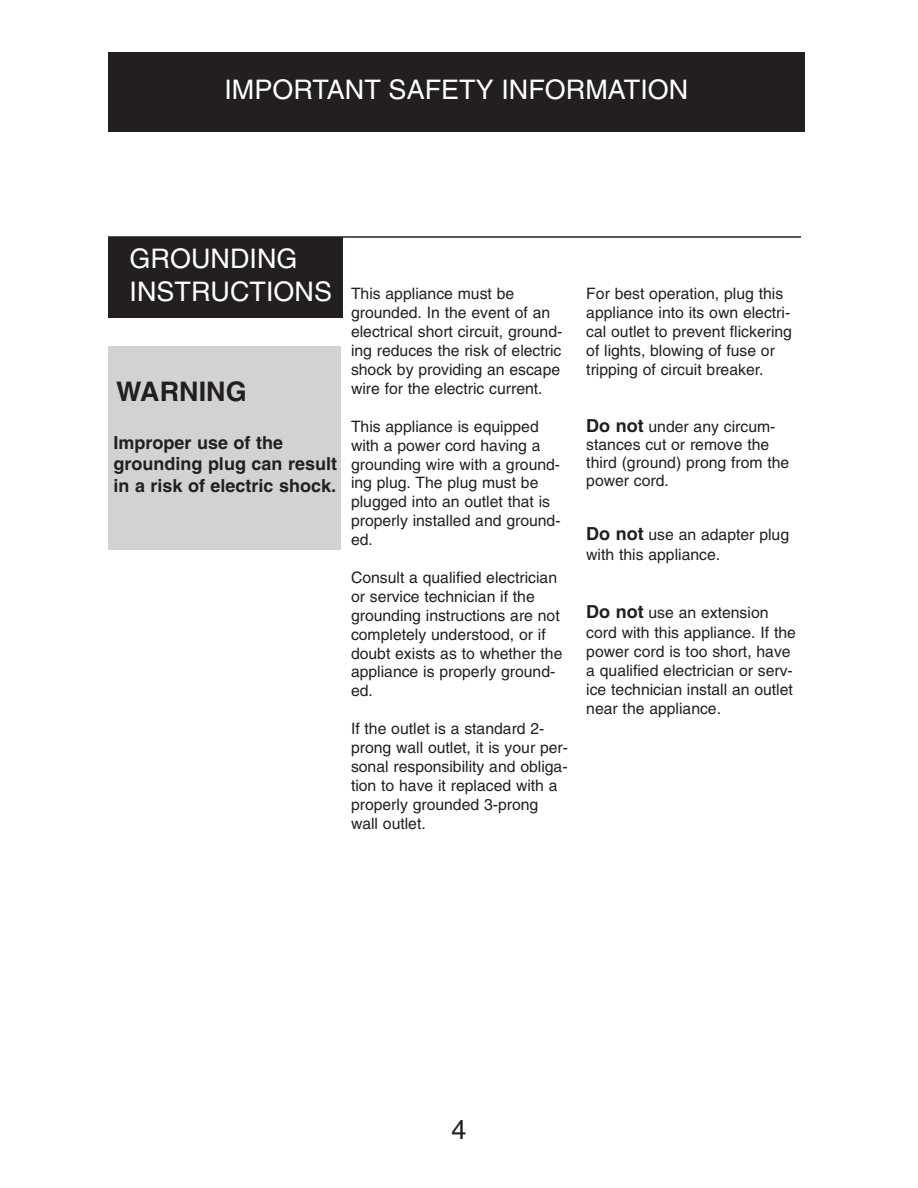
<style>
.page{position:relative;width:918px;height:1188px;background:#fff}
.page>*{position:absolute;margin:0;border:0;box-sizing:border-box;transform-origin:0 0}
.t1{font:27px/32.4px "Helvetica";color:#fff}
.t2{font:700 27px "Helvetica";color:#231f20}
.t3{font:27px "Helvetica";color:#231f20}
.t4{font:700 18px/21.6px "Helvetica";color:#231f20}
.t5{font:15.75px/18.9px "Helvetica";color:#231f20}
.s1{font-weight:700;font-size:18px}
</style>
<div class="page">
<div style="left:108px;top:237px;width:234px;height:81px;background:#231f20"></div>
<hr style="left:108px;top:236px;width:693px;height:2px;background:#231f20">
<div style="left:108px;top:52px;width:697px;height:80px;background:#231f20"></div>
<div style="left:108px;top:346px;width:232px;height:204px;background:#d1d2d4"></div>
<h1 class="t1" style="left:224px;top:76px;width:466px">IMPORTANT SAFETY INFORMATION</h1>
<h1 class="t1" style="left:130px;top:245px;width:204px">GROUNDING<br>INSTRUCTIONS</h1>
<h1 class="t2" style="left:116px;top:381px;width:132px">WARNING</h1>
<p class="t4" style="left:114px;top:433px;width:225px">Improper use of the grounding plug can result in a risk of electric shock.</p>
<p class="t5" style="left:351px;top:286px;width:213px">This appliance must be grounded. In the event of an electrical short circuit, ground&shy;ing reduces the risk of electric shock by providing an escape wire for the electric current.</p>
<p class="t5" style="left:351px;top:418px;width:211px">This appliance is equipped with a power cord having a grounding wire with a ground&shy;ing plug. The plug must be plugged into an outlet that is properly installed and ground&shy;ed.</p>
<p class="t5" style="left:351px;top:569px;width:213px">Consult a qualified electrician or service technician if the grounding instructions are not completely understood, or if doubt exists as to whether the appliance is properly ground&shy;ed.</p>
<p class="t5" style="left:351px;top:721px;width:219px">If the outlet is a standard 2- prong wall outlet, it is your per&shy;sonal responsibility and obliga&shy;tion to have it replaced with a properly grounded 3-prong wall outlet.</p>
<p class="t5" style="left:586px;top:286px;width:207px">For best operation, plug this appliance into its own electri&shy;cal outlet to prevent flickering of lights, blowing of fuse or tripping of circuit breaker.</p>
<p class="t5" style="left:586px;top:418px;width:205px;line-height:18px"><span class="s1">Do not</span> under any circum&shy;stances cut or remove the third (ground) prong from the power cord.</p>
<p class="t5" style="left:586px;top:526px;width:204px;line-height:20px"><span class="s1">Do not</span> use an adapter plug with this appliance.</p>
<p class="t5" style="left:586px;top:605px;width:211px"><span class="s1">Do not</span> use an extension cord with this appliance. If the power cord is too short, have a qualified electrician or serv&shy;ice technician install an outlet near the appliance.</p>
<h1 class="t3" style="left:451px;top:1120px;width:17px">4</h1>
</div>
